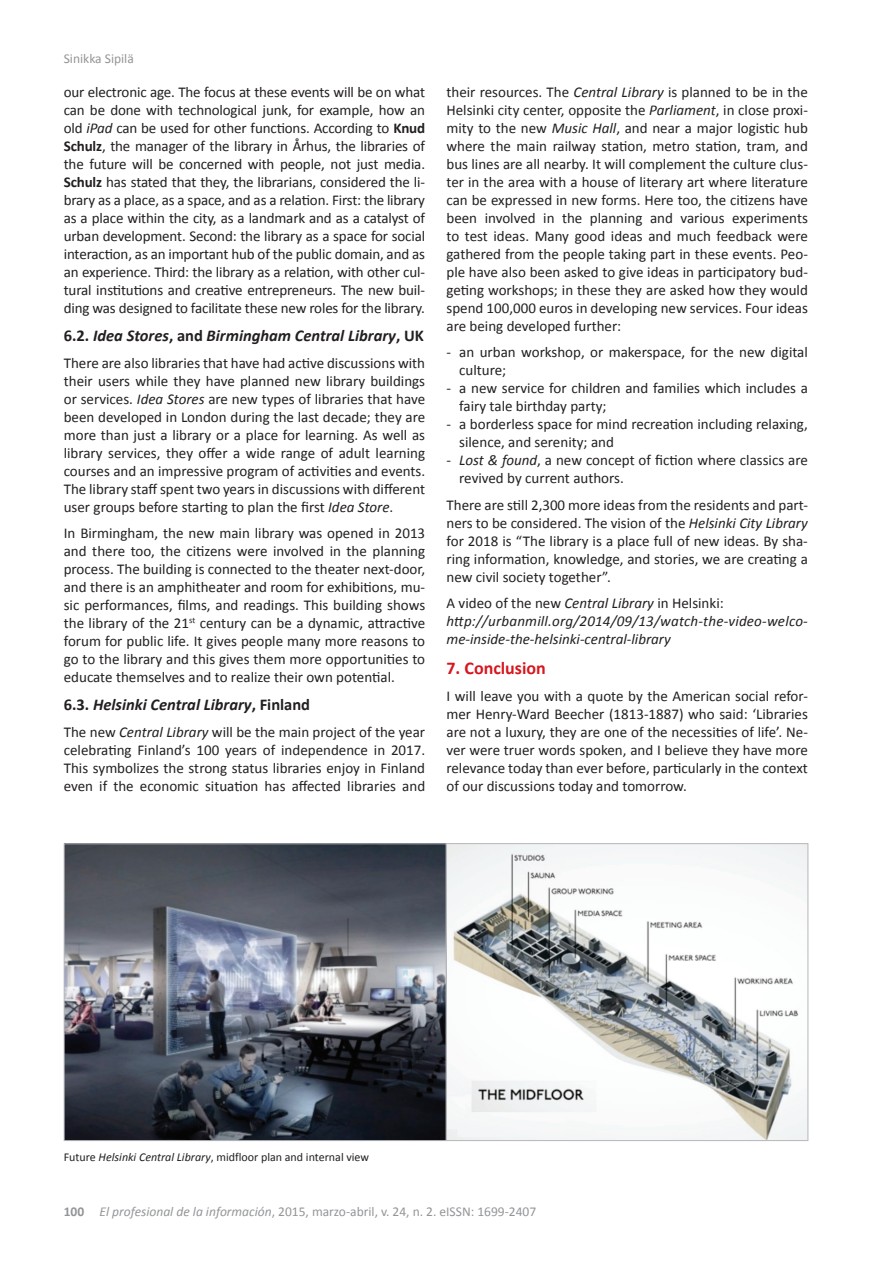
<style>
.page{position:relative;width:893px;height:1263px;background:#fff}
.page>*{position:absolute;margin:0;border:0;box-sizing:border-box;transform-origin:0 0}
.t1{font:700 18px "Calibri";color:#d7171f}
.t2{font:italic 700 16.5px "Calibri";color:#231f20}
.t3{font:15px/18px "Calibri";color:#231f20;text-align:justify}
.t4{font:italic 15px/18px "Calibri";letter-spacing:.005em;color:#231f20}
.t5{font:13.5px "Calibri";color:#939598}
.t6{font:12px "Calibri";color:#231f20}
.s1{font-style:italic}
.s2{font-weight:700}
.s3{font-style:normal}
</style>
<div class="page">
<img style="left:66px;top:845px;width:740px;height:294px">
<div style="left:446px;top:843px;width:362px;height:298px;border:1px solid #b5b7bb"></div>
<div style="left:64px;top:843px;width:382px;height:298px;border:1px solid #b5b7bb"></div>
<p class="t5" style="left:64px;top:50px;width:72px">Sinikka Sipilä</p>
<p class="t3" style="left:64px;top:83px;width:363px">our electronic age. The focus at these events will be on what can be done with technological junk, for example, how an old <span class="s1">iPad</span> can be used for other functions. According to <span class="s2">Knud Schulz</span>, the manager of the library in Århus, the libraries of the future will be concerned with people, not just media.<br><span class="s2">Schulz</span> has stated that they, the librarians, considered the li&shy;brary as a place, as a space, and as a relation. First: the library as a place within the city, as a landmark and as a catalyst of urban development. Second: the library as a space for social interaction, as an important hub of the public domain, and as an experience. Third: the library as a relation, with other cul&shy;tural institutions and creative entrepreneurs. The new buil&shy;ding was designed to facilitate these new roles for the library.</p>
<p class="t2" style="left:64px;top:325px;width:361px"><span class="s3">6.2.</span> Idea Stores<span class="s3">, and</span> Birmingham Central Library<span class="s3">, UK</span></p>
<p class="t3" style="left:64px;top:354px;width:363px">There are also libraries that have had active discussions with their users while they have planned new library buildings or services. <span class="s1">Idea Stores</span> are new types of libraries that have been developed in London during the last decade; they are more than just a library or a place for learning. As well as library services, they offer a wide range of adult learning courses and an impressive program of activities and events.<br>The library staff spent two years in discussions with different user groups before starting to plan the first <span class="s1">Idea Store</span>.</p>
<p class="t3" style="left:64px;top:524px;width:363px">In Birmingham, the new main library was opened in 2013 and there too, the citizens were involved in the planning process. The building is connected to the theater next-door, and there is an amphitheater and room for exhibitions, mu&shy;sic performances, films, and readings. This building shows the library of the 21<sup>st</sup> century can be a dynamic, attractive forum for public life. It gives people many more reasons to go to the library and this gives them more opportunities to educate themselves and to realize their own potential.</p>
<p class="t2" style="left:64px;top:694px;width:248px"><span class="s3">6.3.</span> Helsinki Central Library<span class="s3">, Finland</span></p>
<p class="t3" style="left:64px;top:723px;width:363px">The new <span class="s1">Central Library</span> will be the main project of the year celebrating Finland’s 100 years of independence in 2017.<br>This symbolizes the strong status libraries enjoy in Finland even if the economic situation has affected libraries and</p>
<p class="t3" style="left:446px;top:83px;width:363px">their resources. The <span class="s1">Central Library</span> is planned to be in the Helsinki city center, opposite the <span class="s1">Parliament</span>, in close proxi&shy;mity to the new <span class="s1">Music Hall</span>, and near a major logistic hub where the main railway station, metro station, tram, and bus lines are all nearby. It will complement the culture clus&shy;ter in the area with a house of literary art where literature can be expressed in new forms. Here too, the citizens have been involved in the planning and various experiments to test ideas. Many good ideas and much feedback were gathered from the people taking part in these events. Peo&shy;ple have also been asked to give ideas in participatory bud&shy;geting workshops; in these they are asked how they would spend 100,000 euros in developing new services. Four ideas are being developed further:</p>
<p class="t3" style="left:459px;top:343px;width:350px;text-indent:-13px">- an urban workshop, or makerspace, for the new digital culture;</p>
<p class="t3" style="left:459px;top:379px;width:350px;text-indent:-13px">- a new service for children and families which includes a fairy tale birthday party;</p>
<p class="t3" style="left:459px;top:415px;width:350px;text-indent:-13px">- a borderless space for mind recreation including relaxing, silence, and serenity; and</p>
<p class="t3" style="left:459px;top:451px;width:350px;text-indent:-13px">- <span class="s1">Lost &amp; found</span>, a new concept of fiction where classics are revived by current authors.</p>
<p class="t3" style="left:446px;top:496px;width:363px">There are still 2,300 more ideas from the residents and part&shy;ners to be considered. The vision of the <span class="s1">Helsinki City Library </span>for 2018 is “The library is a place full of new ideas. By sha&shy;ring information, knowledge, and stories, we are creating a new civil society together”.</p>
<p class="t4" style="left:446px;top:594px;width:363px"><span class="s3">A video of the new</span> Central Library <span class="s3">in Helsinki: </span>http://urbanmill.org/2014/09/13/watch-the-video-welco&shy;me-inside-the-helsinki-central-library</p>
<p class="t1" style="left:446px;top:657px;width:101px">7. Conclusion</p>
<p class="t3" style="left:446px;top:687px;width:363px">I will leave you with a quote by the American social refor&shy;mer Henry-Ward Beecher (1813-1887) who said: ‘Libraries are not a luxury, they are one of the necessities of life’. Ne&shy;ver were truer words spoken, and I believe they have more relevance today than ever before, particularly in the context of our discussions today and tomorrow.</p>
<p class="t6" style="left:64px;top:1150px;width:307px">Future <span class="s1">Helsinki Central Library</span>, midfloor plan and internal view</p>
<p class="t5" style="left:64px;top:1203px;width:474px"><span class="s2">100</span> <span class="s1">El profesional de la información</span>, 2015, marzo-abril, v. 24, n. 2. eISSN: 1699-2407</p>
</div>
